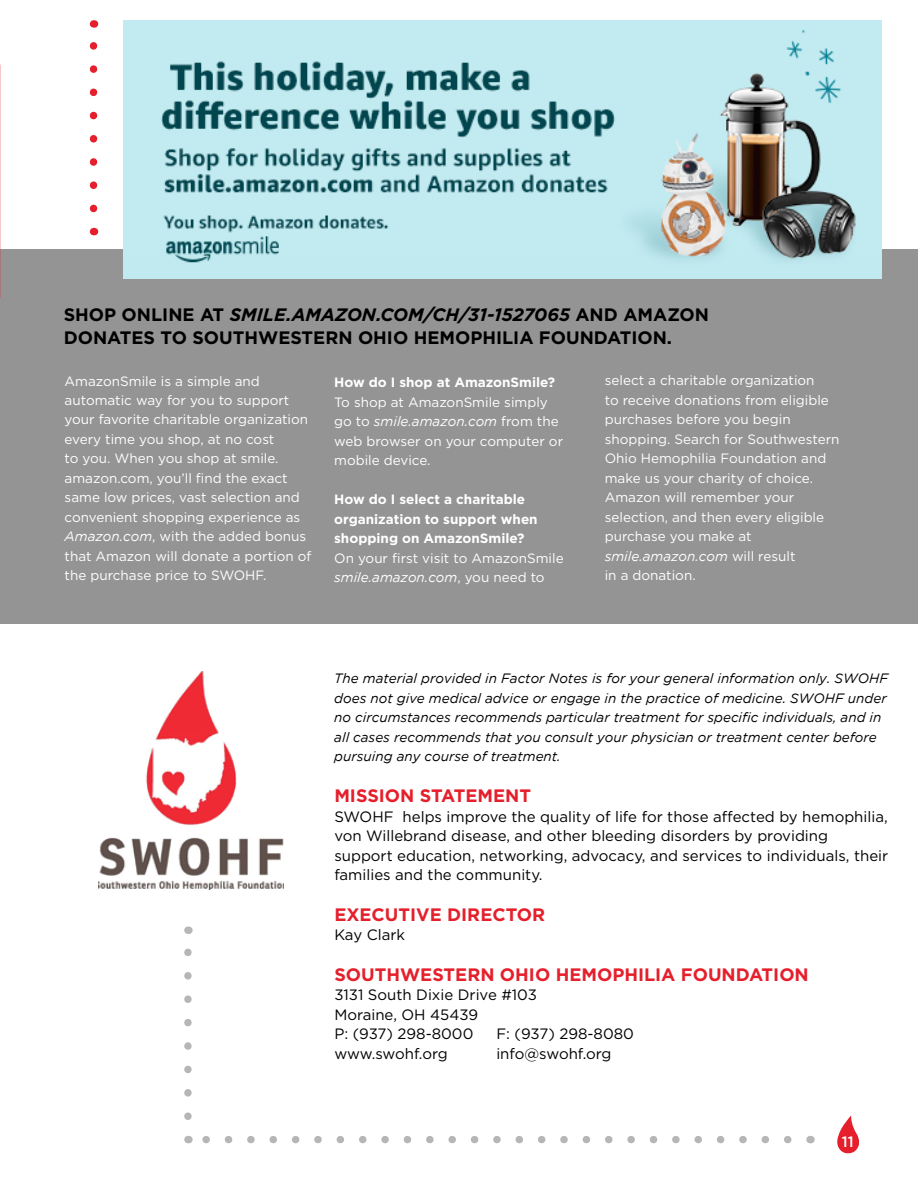
<style>
.page{position:relative;width:918px;height:1188px;background:#fff}
.page>*{position:absolute;margin:0;border:0;box-sizing:border-box;transform-origin:0 0}
.t1{font:700 18px/22.5px "Gotham";color:#000}
.t2{font:700 18px "Gotham";color:#e51f2b}
.t3{font:15px/19.5px "Gotham";color:#000}
.t4{font:500 15px "Gotham";color:#fff}
.t5{font:13.5px/19.5px "Gotham";color:#fff}
.t6{font:italic 13.5px/19.5px "Gotham";color:#000}
.t7{font:700 13.5px/19.5px "Gotham";color:#fff}
.s1{font-style:italic}
</style>
<div class="page">
<div style="left:0;top:249px;width:918px;height:375px;background:#959494"></div>
<img style="left:98px;top:672px;width:186px;height:218px">
<img style="left:123px;top:20px;width:758px;height:258px">
<svg style="left:202px;top:1136px;width:586px;height:7px"></svg>
<svg style="left:184px;top:948px;width:8px;height:168px"></svg>
<svg style="left:90px;top:42px;width:7px;height:167px"></svg>
<svg style="left:837px;top:1116px;width:22px;height:38px"></svg>
<h1 class="t1" style="left:64px;top:303px;width:647px">SHOP ONLINE AT <span class="s1">SMILE.AMAZON.COM/CH/31-1527065</span> AND AMAZON<br>DONATES TO SOUTHWESTERN OHIO HEMOPHILIA FOUNDATION.</h1>
<p class="t5" style="left:65px;top:371px;width:248px">AmazonSmile is a simple and automatic way for you to support your favorite charitable organization every time you shop, at no cost<br>to you. When you shop at smile. amazon.com, you’ll find the exact same low prices, vast selection and convenient shopping experience as<br><span class="s1">Amazon.com</span>, with the added bonus that Amazon will donate a portion of the purchase price to SWOHF.</p>
<p class="t7" style="left:334px;top:372px;width:223px">How do I shop at AmazonSmile?</p>
<p class="t5" style="left:334px;top:392px;width:230px">To shop at AmazonSmile simply go to <span class="s1">smile.amazon.com</span> from the web browser on your computer or mobile device.</p>
<p class="t7" style="left:334px;top:489px;width:205px">How do I select a charitable organization to support when shopping on AmazonSmile?</p>
<p class="t5" style="left:334px;top:548px;width:231px">On your first visit to AmazonSmile <span class="s1">smile.amazon.com</span>, you need to</p>
<p class="t5" style="left:605px;top:371px;width:236px">select a charitable organization<br>to receive donations from eligible purchases before you begin shopping. Search for Southwestern<br>Ohio Hemophilia Foundation and make us your charity of choice.<br>Amazon will remember your selection, and then every eligible purchase you make at <span class="s1">smile.amazon.com</span> will result<br>in a donation.</p>
<p class="t6" style="left:334px;top:669px;width:555px">The material provided in Factor Notes is for your general information only. SWOHF does not give medical advice or engage in the practice of medicine. SWOHF under no circumstances recommends particular treatment for specific individuals, and in all cases recommends that you consult your physician or treatment center before pursuing any course of treatment.</p>
<h1 class="t2" style="left:334px;top:785px;width:198px">MISSION STATEMENT</h1>
<p class="t3" style="left:334px;top:806px;width:555px">SWOHF helps improve the quality of life for those affected by hemophilia, von Willebrand disease, and other bleeding disorders by providing support education, networking, advocacy, and services to individuals, their families and the community.</p>
<h1 class="t2" style="left:334px;top:904px;width:212px">EXECUTIVE DIRECTOR</h1>
<p class="t3" style="left:334px;top:925px;width:72px">Kay Clark</p>
<h1 class="t2" style="left:334px;top:964px;width:476px">SOUTHWESTERN OHIO HEMOPHILIA FOUNDATION</h1>
<p class="t3" style="left:334px;top:985px;width:204px">3131 South Dixie Drive #103<br>Moraine, OH 45439<br>P: (937) 298-8000</p>
<p class="t3" style="left:496px;top:1024px;width:139px">F: (937) 298-8080</p>
<p class="t3" style="left:334px;top:1043px;width:115px">www.swohf.org</p>
<p class="t3" style="left:496px;top:1043px;width:117px">info@swohf.org</p>
<p class="t4" style="left:842px;top:1132px;width:13px">11</p>
</div>
